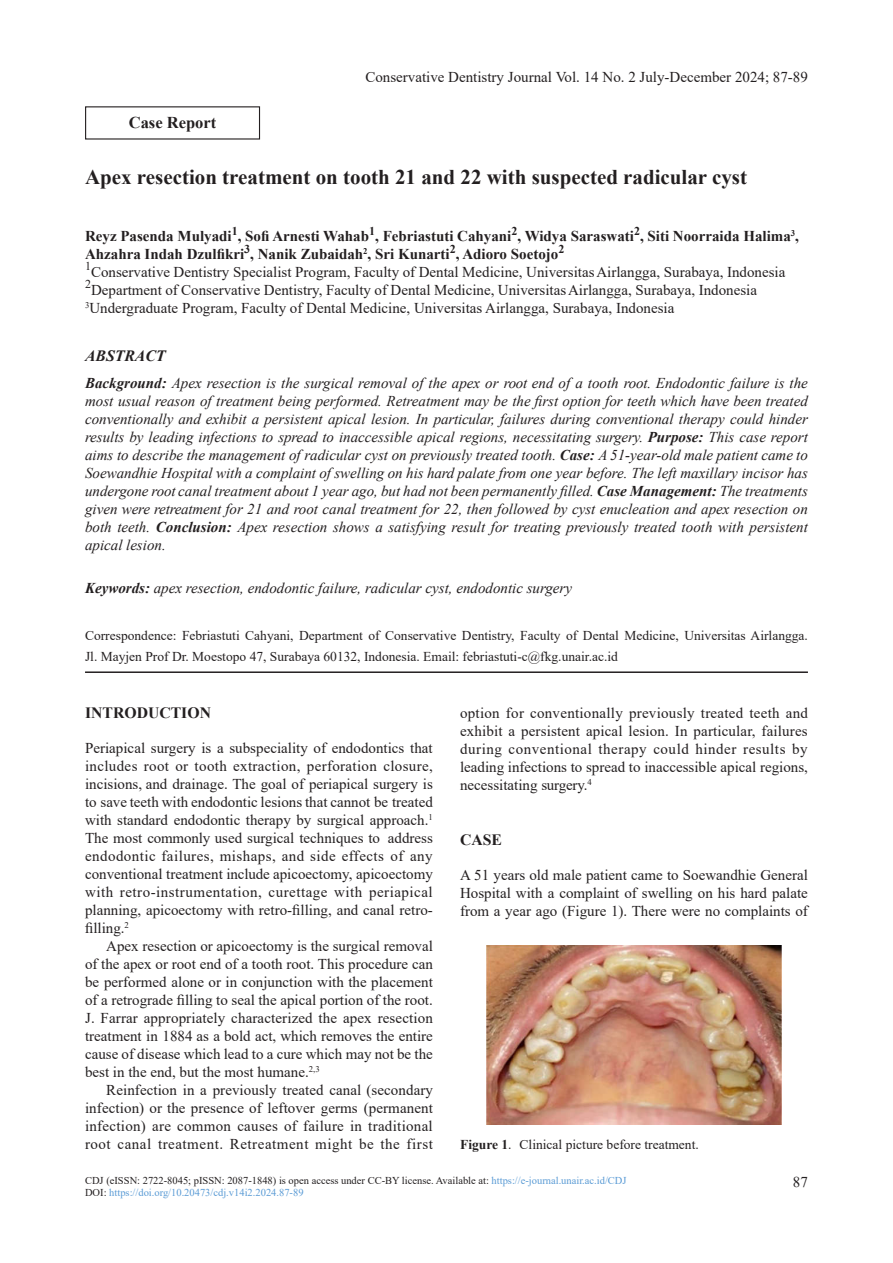
<style>
.page{position:relative;width:893px;height:1263px;background:#fff}
.page>*{position:absolute;margin:0;border:0;box-sizing:border-box;transform-origin:0 0}
.Judul{font:700 21px "Times New Roman";color:#231f20}
.t1{font:700 16.5px "Times New Roman";color:#231f20}
.Bab{font:700 15.75px "Times New Roman";color:#231f20}
.Abstrak_judul{font:italic 700 15.75px "Times New Roman";color:#231f20}
.Abstrak_teks{font:italic 15px/18px "Times New Roman";color:#231f20;text-align:justify}
.Teks{font:15px/18px "Times New Roman";color:#231f20;text-align:justify}
.Paragraf_pertama{font:15px/18px "Times New Roman";color:#231f20;text-align:justify}
.Departemen{font:15px "Times New Roman";color:#231f20}
.Penulis{font:700 15px/18px "Times New Roman";color:#231f20}
.Keyword{font:italic 15px "Times New Roman";color:#231f20}
.Koresponden{font:13.5px/21px "Times New Roman";color:#231f20}
.Gambar_kop{font:13.5px "Times New Roman";color:#231f20}
.Departemen-2{font:12px "Times New Roman";color:#231f20}
.t2{font:10.5px "Times New Roman";color:#231f20}
.t3{font:10.5px "Times New Roman";color:#5a9bd5}
.s1{font-weight:700}
.s2{color:#5a9bd5}
.s3{color:#231f20}
</style>
<div class="page">
<hr style="left:85px;top:671px;width:723px;height:2px;background:#231f20">
<img style="left:486px;top:946px;width:296px;height:178px">
<p class="t1" style="left:129px;top:111px;width:89px">Case Report</p>
<p class="Paragraf_pertama" style="left:365px;top:67px;width:444px">Conservative Dentistry Journal Vol. 14 No. 2 July-December 2024; 87-89</p>
<p class="Judul" style="left:85px;top:162px;width:664px">Apex resection treatment on tooth 21 and 22 with suspected radicular cyst</p>
<p class="Penulis" style="left:85px;top:226px;width:715px">Reyz Pasenda Mulyadi<sup>1</sup>, Sofi Arnesti Wahab<sup>1</sup>, Febriastuti Cahyani<sup>2</sup>, Widya Saraswati<sup>2</sup>, Siti Noorraida Halima<sup>3</sup>,<br>Ahzahra Indah Dzulfikri<sup>3</sup>, Nanik Zubaidah<sup>2</sup>, Sri Kunarti<sup>2</sup>, Adioro Soetojo<sup>2</sup></p>
<p class="Departemen-2" style="left:85px;top:257px;width:7px">1</p>
<p class="Departemen" style="left:91px;top:261px;width:696px">Conservative Dentistry Specialist Program, Faculty of Dental Medicine, Universitas Airlangga, Surabaya, Indonesia</p>
<p class="Departemen-2" style="left:85px;top:275px;width:7px">2</p>
<p class="Departemen" style="left:91px;top:279px;width:668px">Department of Conservative Dentistry, Faculty of Dental Medicine, Universitas Airlangga, Surabaya, Indonesia</p>
<p class="Departemen" style="left:85px;top:297px;width:591px"><sup>3</sup>Undergraduate Program, Faculty of Dental Medicine, Universitas Airlangga, Surabaya, Indonesia</p>
<p class="Abstrak_judul" style="left:85px;top:345px;width:82px">ABSTRACT</p>
<p class="Abstrak_teks" style="left:85px;top:373px;width:724px"><span class="s1">Background:</span> Apex resection is the surgical removal of the apex or root end of a tooth root. Endodontic failure is the most usual reason of treatment being performed. Retreatment may be the first option for teeth which have been treated conventionally and exhibit a persistent apical lesion. In particular, failures during conventional therapy could hinder results by leading infections to spread to inaccessible apical regions, necessitating surgery. <span class="s1">Purpose:</span> This case report aims to describe the management of radicular cyst on previously treated tooth. <span class="s1">Case:</span> A 51-year-old male patient came to Soewandhie Hospital with a complaint of swelling on his hard palate from one year before. The left maxillary incisor has undergone root canal treatment about 1 year ago, but had not been permanently filled. <span class="s1">Case Management:</span> The treatments given were retreatment for 21 and root canal treatment for 22, then followed by cyst enucleation and apex resection on both teeth. <span class="s1">Conclusion:</span> Apex resection shows a satisfying result for treating previously treated tooth with persistent apical lesion.</p>
<p class="Keyword" style="left:85px;top:578px;width:488px"><span class="s1">Keywords:</span> apex resection, endodontic failure, radicular cyst, endodontic surgery</p>
<p class="Koresponden" style="left:85px;top:624px;width:724px">Correspondence: Febriastuti Cahyani, Department of Conservative Dentistry, Faculty of Dental Medicine, Universitas Airlangga.<br>Jl. Mayjen Prof Dr. Moestopo 47, Surabaya 60132, Indonesia. Email: febriastuti-c@fkg.unair.ac.id</p>
<p class="Bab" style="left:85px;top:701px;width:127px">INTRODUCTION</p>
<p class="Paragraf_pertama" style="left:85px;top:738px;width:349px">Periapical surgery is a subspeciality of endodontics that includes root or tooth extraction, perforation closure, incisions, and drainage. The goal of periapical surgery is to save teeth with endodontic lesions that cannot be treated with standard endodontic therapy by surgical approach.<sup>1<br></sup>The most commonly used surgical techniques to address endodontic failures, mishaps, and side effects of any conventional treatment include apicoectomy, apicoectomy with retro-instrumentation, curettage with periapical planning, apicoectomy with retro-filling, and canal retro&shy;filling.<sup>2</sup></p>
<p class="Teks" style="left:85px;top:936px;width:349px;text-indent:21px">Apex resection or apicoectomy is the surgical removal of the apex or root end of a tooth root. This procedure can be performed alone or in conjunction with the placement of a retrograde filling to seal the apical portion of the root.<br>J. Farrar appropriately characterized the apex resection treatment in 1884 as a bold act, which removes the entire cause of disease which lead to a cure which may not be the best in the end, but the most humane.<sup>2,3</sup></p>
<p class="Teks" style="left:85px;top:1080px;width:349px;text-indent:21px">Reinfection in a previously treated canal (secondary infection) or the presence of leftover germs (permanent infection) are common causes of failure in traditional root canal treatment. Retreatment might be the first</p>
<p class="Teks" style="left:460px;top:703px;width:350px">option for conventionally previously treated teeth and exhibit a persistent apical lesion. In particular, failures during conventional therapy could hinder results by leading infections to spread to inaccessible apical regions, necessitating surgery.<sup>4</sup></p>
<p class="Bab" style="left:460px;top:828px;width:44px">CASE</p>
<p class="Paragraf_pertama" style="left:460px;top:865px;width:349px">A 51 years old male patient came to Soewandhie General Hospital with a complaint of swelling on his hard palate from a year ago (Figure 1). There were no complaints of</p>
<p class="Gambar_kop" style="left:460px;top:1135px;width:240px"><span class="s1">Figure 1</span>. Clinical picture before treatment.</p>
<p class="t2" style="left:85px;top:1173px;width:543px">CDJ (eISSN: 2722-8045; pISSN: 2087-1848) is open access under CC-BY license. Available at: <span class="s2">https://e-journal.unair.ac.id/CDJ</span></p>
<p class="t3" style="left:85px;top:1185px;width:220px"><span class="s3">DOI:</span> https://doi.org/10.20473/cdj.v14i2.2024.87-89</p>
<p class="Paragraf_pertama" style="left:793px;top:1172px;width:16px">87</p>
</div>
